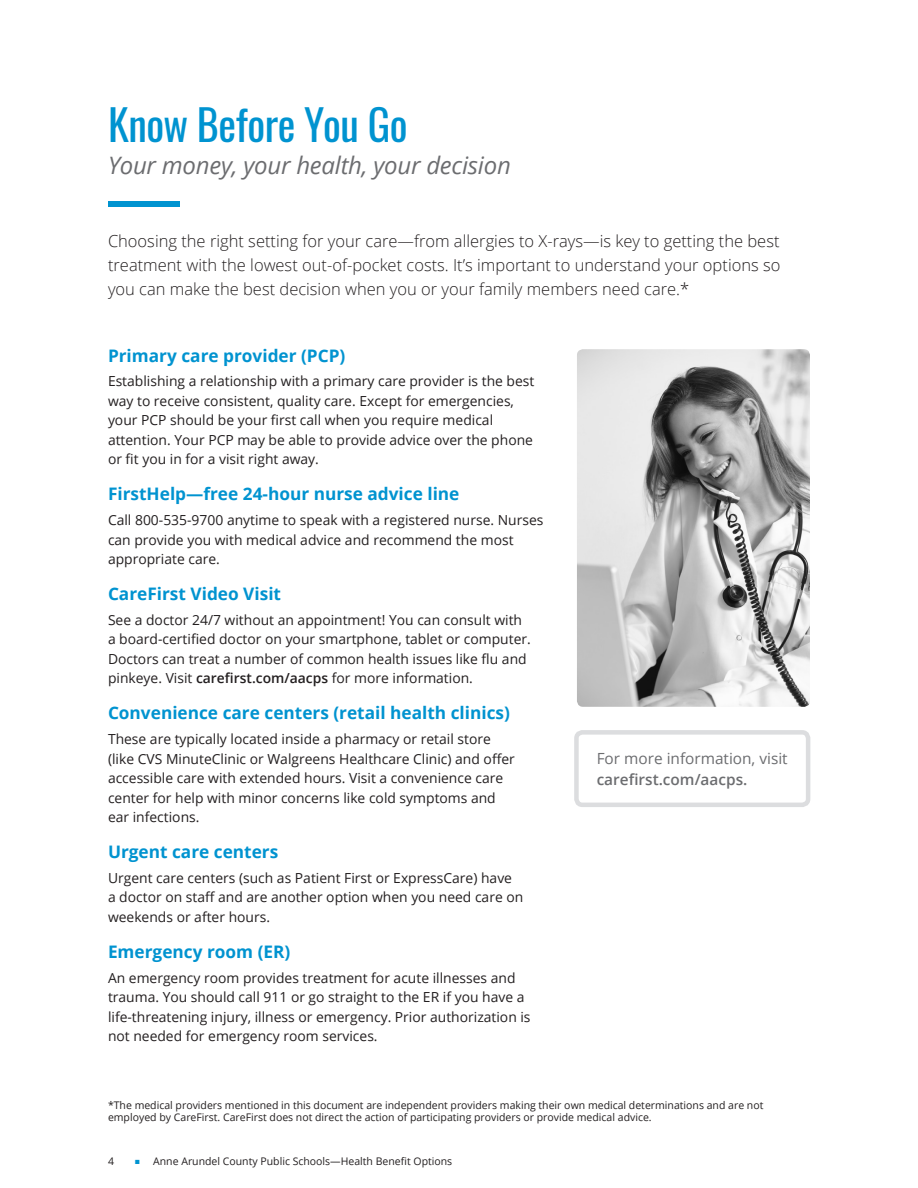
<style>
.page{position:relative;width:918px;height:1188px;background:#fff}
.page>*{position:absolute;margin:0;border:0;box-sizing:border-box;transform-origin:0 0}
.t1{font:42px "Oswald";letter-spacing:-.01em;color:#0093d0}
.t2{font:italic 24px "Open Sans";letter-spacing:-.01em;color:#6c6d70}
.t3{font:700 17.25px "Open Sans";color:#0093d0}
.t4{font:300 16.5px/24px "Open Sans";color:#231f20;text-align:justify}
.t5{font:15.3px "Open Sans";color:#6c6d70}
.t6{font:600 15.3px "Open Sans";color:#6c6d70}
.t7{font:13.8px/19.5px "Open Sans";color:#231f20}
.t8{font:10.5px/12px "Open Sans";color:#231f20}
.s1{font-weight:600}
.s2{color:#0093d0}
</style>
<div class="page">
<img style="left:577px;top:349px;width:233px;height:358px">
<div style="left:574px;top:730px;width:236px;height:77px;border:4px solid #dcdddf;border-radius:6px"></div>
<div style="left:108px;top:201px;width:72px;height:6px;background:#0093d0"></div>
<h1 class="t1" style="left:108px;top:96px;width:301px">Know Before You Go</h1>
<h2 class="t2" style="left:108px;top:148px;width:404px">Your money, your health, your decision</h2>
<p class="t4" style="left:108px;top:229px;width:674px">Choosing the right setting for your care—from allergies to X-rays—is key to getting the best treatment with the lowest out-of-pocket costs. It’s important to understand your options so you can make the best decision when you or your family members need care.*</p>
<p class="t3" style="left:108px;top:343px;width:239px">Primary care provider (PCP)</p>
<p class="t7" style="left:108px;top:371px;width:428px">Establishing a relationship with a primary care provider is the best way to receive consistent, quality care. Except for emergencies, your PCP should be your first call when you require medical attention. Your PCP may be able to provide advice over the phone or fit you in for a visit right away.</p>
<p class="t3" style="left:108px;top:482px;width:353px">FirstHelp—free 24-hour nurse advice line</p>
<p class="t7" style="left:108px;top:510px;width:437px">Call 800-535-9700 anytime to speak with a registered nurse. Nurses can provide you with medical advice and recommend the most appropriate care.</p>
<p class="t3" style="left:108px;top:582px;width:175px">CareFirst Video Visit</p>
<p class="t7" style="left:108px;top:610px;width:424px">See a doctor 24/7 without an appointment! You can consult with a board-certified doctor on your smartphone, tablet or computer.<br>Doctors can treat a number of common health issues like flu and pinkeye. Visit <span class="s1">carefirst.com/aacps</span> for more information.</p>
<p class="t3" style="left:108px;top:701px;width:404px">Convenience care centers (retail health clinics)</p>
<p class="t7" style="left:108px;top:729px;width:408px">These are typically located inside a pharmacy or retail store (like CVS MinuteClinic or Walgreens Healthcare Clinic) and offer accessible care with extended hours. Visit a convenience care center for help with minor concerns like cold symptoms and ear infections.</p>
<p class="t3" style="left:108px;top:840px;width:172px">Urgent care centers</p>
<p class="t7" style="left:108px;top:868px;width:417px">Urgent care centers (such as Patient First or ExpressCare) have<br>a doctor on staff and are another option when you need care on weekends or after hours.</p>
<p class="t3" style="left:108px;top:939px;width:184px">Emergency room (ER)</p>
<p class="t7" style="left:108px;top:967px;width:424px">An emergency room provides treatment for acute illnesses and trauma. You should call 911 or go straight to the ER if you have a life-threatening injury, illness or emergency. Prior authorization is not needed for emergency room services.</p>
<p class="t5" style="left:597px;top:748px;width:192px">For more information, visit</p>
<p class="t6" style="left:597px;top:769px;width:152px">carefirst.com/aacps.</p>
<p class="t8" style="left:108px;top:1099px;width:657px">*The medical providers mentioned in this document are independent providers making their own medical determinations and are not employed by CareFirst. CareFirst does not direct the action of participating providers or provide medical advice.</p>
<p class="t8" style="left:108px;top:1155px;width:8px">4</p>
<p class="t8" style="left:135px;top:1155px;width:319px"><span class="s2">■</span> Anne Arundel County Public Schools—Health Benefit Options</p>
</div>
